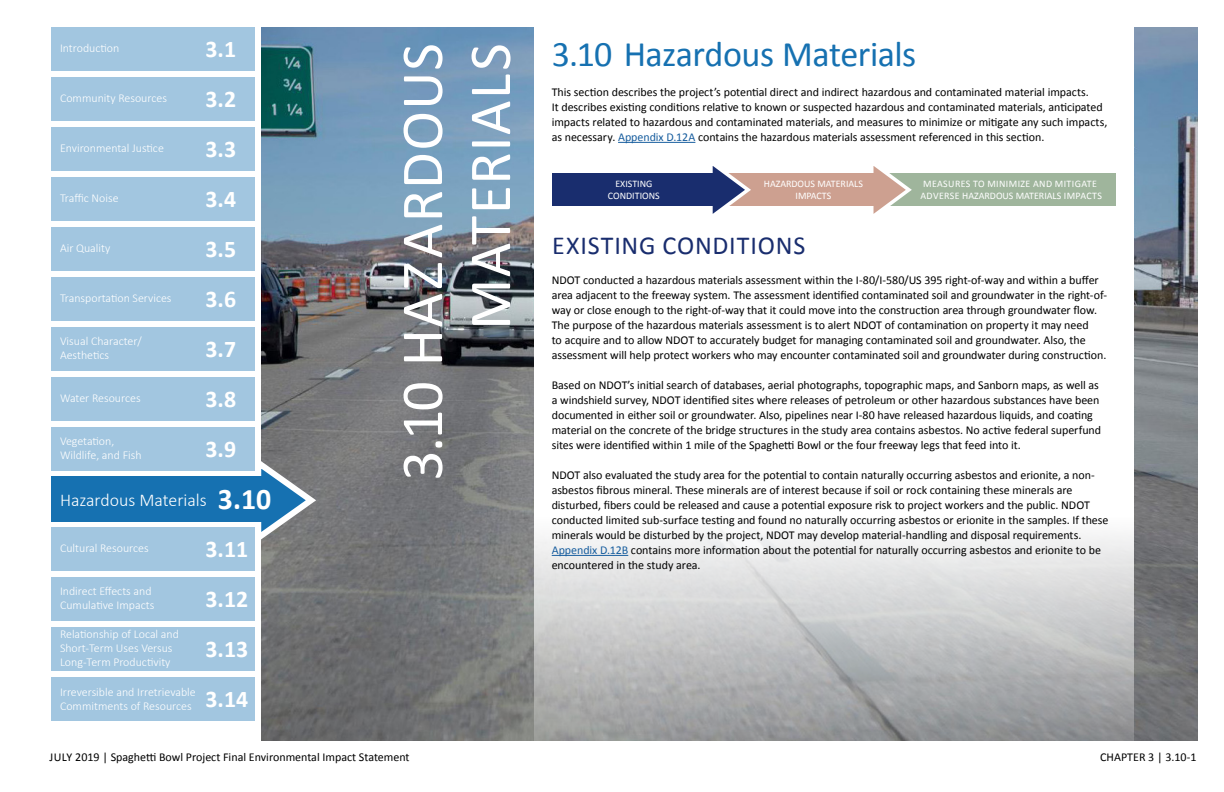
<style>
.page{position:relative;width:1224px;height:792px;background:#fff}
.page>*{position:absolute;margin:0;border:0;box-sizing:border-box;transform-origin:0 0}
.P_Sidebar_Vert_Head{font:60px "Calibri";letter-spacing:.02em;color:#fff}
.t1{font:36px "Calibri";letter-spacing:-.015em;color:#1671b1}
.Side_Section_Name{font:700 30px "Calibri";color:#fff}
.H2_Heading_2_26_29{font:26px "Calibri";letter-spacing:.03em;color:#192d6e}
.Side_Section_Number{font:700 24px "Calibri";color:#fff}
.Side_Section_Arrow_N{font:300 18px "Calibri";color:#fff}
.P_Body_Text{font:12px/15px "Calibri";letter-spacing:-.005em;color:#000}
.Side_Section_Name-2{font:300 12px/14px "Calibri";color:#fff}
.t2{font:10px/12px "Calibri";letter-spacing:.04em;color:#fff}
.t3{font:10px/12px "Calibri";color:#fff;text-align:center}
.s1{color:#175d9e}
</style>
<div class="page">
<img style="left:261px;top:27px;width:936px;height:714px">
<svg style="left:534px;top:27px;width:600px;height:714px"></svg>
<div style="left:51px;top:27px;width:204px;height:44px;background:#a2c6e0"></div>
<div style="left:51px;top:77px;width:204px;height:44px;background:#a2c6e0"></div>
<div style="left:51px;top:127px;width:204px;height:44px;background:#a2c6e0"></div>
<div style="left:51px;top:177px;width:204px;height:44px;background:#a2c6e0"></div>
<div style="left:51px;top:227px;width:204px;height:44px;background:#a2c6e0"></div>
<div style="left:51px;top:277px;width:204px;height:44px;background:#a2c6e0"></div>
<div style="left:51px;top:327px;width:204px;height:44px;background:#a2c6e0"></div>
<div style="left:51px;top:377px;width:204px;height:44px;background:#a2c6e0"></div>
<div style="left:51px;top:427px;width:204px;height:44px;background:#a2c6e0"></div>
<div style="left:51px;top:527px;width:204px;height:44px;background:#a2c6e0"></div>
<div style="left:51px;top:577px;width:204px;height:44px;background:#a2c6e0"></div>
<div style="left:51px;top:627px;width:204px;height:44px;background:#a2c6e0"></div>
<div style="left:51px;top:678px;width:204px;height:44px;background:#a2c6e0"></div>
<hr style="left:618px;top:142px;width:77px;height:1px;background:#175d9e">
<hr style="left:552px;top:555px;width:76px;height:1px;background:#175d9e">
<div style="left:876px;top:173px;width:240px;height:33px;background:#9fb59c"></div>
<svg style="left:868px;top:155px;width:46px;height:70px"></svg>
<div style="left:719px;top:173px;width:162px;height:33px;background:#cda090"></div>
<svg style="left:707px;top:155px;width:46px;height:70px"></svg>
<div style="left:552px;top:173px;width:163px;height:33px;background:#192d6e"></div>
<svg style="left:261px;top:451px;width:58px;height:98px;background:#718797"></svg>
<div style="left:51px;top:476px;width:211px;height:46px;background:#1671b1"></div>
<p class="Side_Section_Name-2" style="left:60px;top:41px;width:61px">Introduction</p>
<p class="Side_Section_Number" style="left:206px;top:33px;width:32px">3.1</p>
<p class="Side_Section_Name-2" style="left:60px;top:91px;width:108px">Community Resources</p>
<p class="Side_Section_Number" style="left:206px;top:83px;width:32px">3.2</p>
<p class="Side_Section_Name-2" style="left:60px;top:141px;width:105px">Environmental Justice</p>
<p class="Side_Section_Number" style="left:206px;top:133px;width:32px">3.3</p>
<p class="Side_Section_Name-2" style="left:60px;top:191px;width:60px">Traffic Noise</p>
<p class="Side_Section_Number" style="left:206px;top:183px;width:32px">3.4</p>
<p class="Side_Section_Name-2" style="left:60px;top:241px;width:52px">Air Quality</p>
<p class="Side_Section_Number" style="left:206px;top:233px;width:32px">3.5</p>
<p class="Side_Section_Name-2" style="left:60px;top:291px;width:113px">Transportation Services</p>
<p class="Side_Section_Number" style="left:206px;top:283px;width:32px">3.6</p>
<p class="Side_Section_Name-2" style="left:60px;top:334px;width:83px">Visual Character/<br>Aesthetics</p>
<p class="Side_Section_Number" style="left:206px;top:333px;width:32px">3.7</p>
<p class="Side_Section_Name-2" style="left:60px;top:391px;width:82px">Water Resources</p>
<p class="Side_Section_Number" style="left:206px;top:383px;width:32px">3.8</p>
<p class="Side_Section_Name-2" style="left:60px;top:434px;width:83px">Vegetation,<br>Wildlife, and Fish</p>
<p class="Side_Section_Number" style="left:206px;top:434px;width:32px">3.9</p>
<p class="Side_Section_Arrow_N" style="left:60px;top:489px;width:148px">Hazardous Materials</p>
<p class="Side_Section_Name" style="left:218px;top:480px;width:55px">3.10</p>
<p class="Side_Section_Name-2" style="left:60px;top:491px;width:99px">Hazardous Materials</p>
<p class="Side_Section_Number" style="left:206px;top:484px;width:44px">3.10</p>
<p class="Side_Section_Name-2" style="left:60px;top:541px;width:90px">Cultural Resources</p>
<p class="Side_Section_Number" style="left:206px;top:534px;width:44px">3.11</p>
<p class="Side_Section_Name-2" style="left:60px;top:584px;width:96px">Indirect Effects and<br>Cumulative Impacts</p>
<p class="Side_Section_Number" style="left:206px;top:584px;width:44px">3.12</p>
<p class="Side_Section_Name-2" style="left:60px;top:627px;width:121px">Relationship of Local and<br>Short‐Term Uses Versus<br>Long‐Term Productivity</p>
<p class="Side_Section_Number" style="left:206px;top:634px;width:44px">3.13</p>
<p class="Side_Section_Name-2" style="left:60px;top:684px;width:137px">Irreversible and Irretrievable<br>Commitments of Resources</p>
<p class="Side_Section_Number" style="left:206px;top:684px;width:44px">3.14</p>
<p class="P_Sidebar_Vert_Head" style="left:384px;top:481px;width:439px;rotate:-90deg">3.10 HAZARDOUS</p>
<p class="P_Sidebar_Vert_Head" style="left:452px;top:330px;width:288px;rotate:-90deg">MATERIALS</p>
<p class="t1" style="left:552px;top:31px;width:366px">3.10 Hazardous Materials</p>
<p class="P_Body_Text" style="left:552px;top:85px;width:557px">This section describes the project’s potential direct and indirect hazardous and contaminated material impacts.<br>It describes existing conditions relative to known or suspected hazardous and contaminated materials, anticipated impacts related to hazardous and contaminated materials, and measures to minimize or mitigate any such impacts, as necessary. <span class="s1">Appendix D.12A</span> contains the hazardous materials assessment referenced in this section.</p>
<p class="t3" style="left:615px;top:178px;width:39px">EXISTING</p>
<p class="t3" style="left:608px;top:190px;width:53px">CONDITIONS</p>
<p class="t3" style="left:764px;top:178px;width:101px">HAZARDOUS MATERIALS<br>IMPACTS</p>
<p class="t2" style="left:920px;top:178px;width:183px">MEASURES TO MINIMIZE AND MITIGATE<br>ADVERSE HAZARDOUS MATERIALS IMPACTS</p>
<p class="H2_Heading_2_26_29" style="left:552px;top:229px;width:255px">EXISTING CONDITIONS</p>
<p class="P_Body_Text" style="left:552px;top:273px;width:557px">NDOT conducted a hazardous materials assessment within the I-80/I-580/US 395 right-of-way and within a buffer area adjacent to the freeway system. The assessment identified contaminated soil and groundwater in the right-of&shy;way or close enough to the right-of-way that it could move into the construction area through groundwater flow.<br>The purpose of the hazardous materials assessment is to alert NDOT of contamination on property it may need<br>to acquire and to allow NDOT to accurately budget for managing contaminated soil and groundwater. Also, the assessment will help protect workers who may encounter contaminated soil and groundwater during construction.</p>
<p class="P_Body_Text" style="left:552px;top:378px;width:551px">Based on NDOT’s initial search of databases, aerial photographs, topographic maps, and Sanborn maps, as well as a windshield survey, NDOT identified sites where releases of petroleum or other hazardous substances have been documented in either soil or groundwater. Also, pipelines near I-80 have released hazardous liquids, and coating material on the concrete of the bridge structures in the study area contains asbestos. No active federal superfund sites were identified within 1 mile of the Spaghetti Bowl or the four freeway legs that feed into it.</p>
<p class="P_Body_Text" style="left:552px;top:468px;width:558px">NDOT also evaluated the study area for the potential to contain naturally occurring asbestos and erionite, a non&shy;asbestos fibrous mineral. These minerals are of interest because if soil or rock containing these minerals are disturbed, fibers could be released and cause a potential exposure risk to project workers and the public. NDOT conducted limited sub-surface testing and found no naturally occurring asbestos or erionite in the samples. If these minerals would be disturbed by the project, NDOT may develop material-handling and disposal requirements.<br><span class="s1">Appendix D.12B</span> contains more information about the potential for naturally occurring asbestos and erionite to be encountered in the study area.</p>
<p class="P_Body_Text" style="left:49px;top:750px;width:362px">JULY 2019 | Spaghetti Bowl Project Final Environmental Impact Statement</p>
<p class="P_Body_Text" style="left:1100px;top:750px;width:98px">CHAPTER 3 | 3.10-1</p>
</div>
